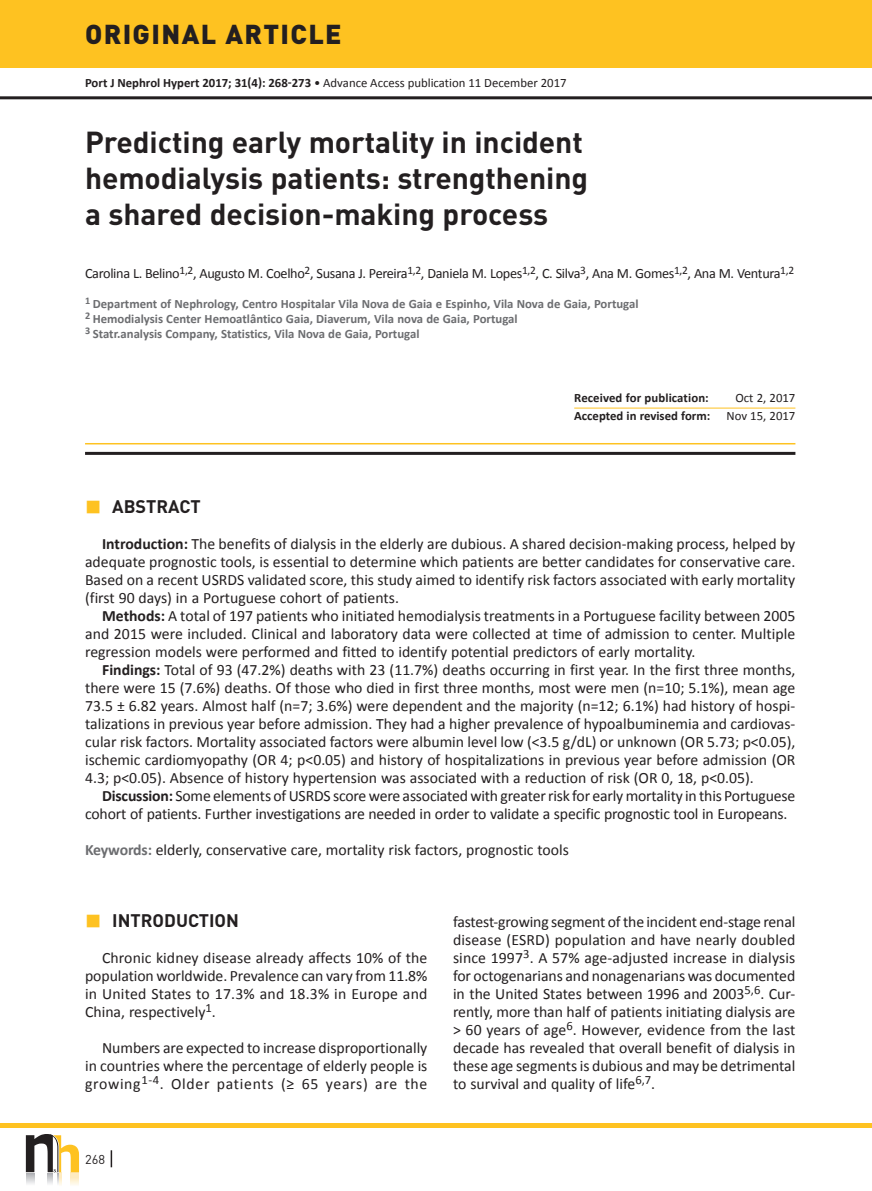
<style>
.page{position:relative;width:872px;height:1191px;background:#fff}
.page>*{position:absolute;margin:0;border:0;box-sizing:border-box;transform-origin:0 0}
.t1{font:700 30px/36px "DIN";letter-spacing:-.005em;color:#231f20}
.t2{font:900 27px "DIN";letter-spacing:.05em;color:#231f20}
.t3{font:700 18px "DIN";color:#231f20}
.t4{font:15.75px/18px "Calibri";color:#231f20;text-align:justify}
.t5{font:14.25px "Calibri";letter-spacing:-.025em;color:#231f20}
.t6{font:700 12.75px/15px "Calibri";color:#6c6d70}
.t7{font:12.75px "Calibri";color:#231f20}
.t8{font:700 12.75px "Calibri";color:#231f20}
.t9{font:12.75px "DIN";color:#231f20}
.s1{font-weight:700}
.s2{font-weight:700;color:#6c6d70}
</style>
<div class="page">
<hr style="left:0;top:96px;width:872px;height:3px;background:#231f20">
<hr style="left:0;top:1123px;width:872px;height:4px;background:#fec221">
<div style="left:0;top:0;width:872px;height:68px;background:#fec221"></div>
<svg style="left:26px;top:1134px;width:53px;height:51px"></svg>
<svg style="left:111px;top:1150px;width:1px;height:17px"></svg>
<hr style="left:85px;top:443px;width:710px;height:1px;background:#fec221">
<hr style="left:85px;top:452px;width:710px;height:3px;background:#231f20">
<hr style="left:574px;top:408px;width:221px;height:1px;background:#fec221">
<h2 class="t2" style="left:85px;top:16px;width:258px">ORIGINAL ARTICLE</h2>
<p class="t7" style="left:85px;top:75px;width:483px"><span class="s1">Port J Nephrol Hypert 2017; 31(4): 268-273</span> • Advance Access publication 11 December 2017</p>
<h1 class="t1" style="left:85px;top:123px;width:504px">Predicting early mortality in incident hemodialysis patients: strengthening a shared decision-making process</h1>
<p class="t5" style="left:85px;top:265px;width:710px">Carolina L. Belino<sup>1,2</sup>, Augusto M. Coelho<sup>2</sup>, Susana J. Pereira<sup>1,2</sup>, Daniela M. Lopes<sup>1,2</sup>, C. Silva<sup>3</sup>, Ana M. Gomes<sup>1,2</sup>, Ana M. Ventura<sup>1,2</sup></p>
<p class="t6" style="left:85px;top:296px;width:555px"><sup>1</sup> Department of Nephrology, Centro Hospitalar Vila Nova de Gaia e Espinho, Vila Nova de Gaia, Portugal<br><sup>2</sup> Hemodialysis Center Hemoatlântico Gaia, Diaverum, Vila nova de Gaia, Portugal<br><sup>3</sup> Statr.analysis Company, Statistics, Vila Nova de Gaia, Portugal</p>
<p class="t8" style="left:574px;top:390px;width:136px">Received for publication:</p>
<p class="t7" style="left:735px;top:390px;width:61px">Oct 2, 2017</p>
<p class="t8" style="left:574px;top:408px;width:137px">Accepted in revised form:</p>
<p class="t7" style="left:726px;top:408px;width:70px">Nov 15, 2017</p>
<p class="t3" style="left:112px;top:495px;width:90px">ABSTRACT</p>
<p class="t4" style="left:85px;top:534px;width:712px;text-indent:17px"><span class="s1">Introduction:</span> The benefits of dialysis in the elderly are dubious. A shared decision-‑making process, helped by adequate prognostic tools, is essential to determine which patients are better candidates for conservative care.<br>Based on a recent USRDS validated score, this study aimed to identify risk factors associated with early mortality (first 90 days) in a Portuguese cohort of patients.</p>
<p class="t4" style="left:85px;top:606px;width:712px;text-indent:17px"><span class="s1">Methods:</span> A total of 197 patients who initiated hemodialysis treatments in a Portuguese facility between 2005 and 2015 were included. Clinical and laboratory data were collected at time of admission to center. Multiple regression models were performed and fitted to identify potential predictors of early mortality.</p>
<p class="t4" style="left:85px;top:660px;width:712px;text-indent:17px"><span class="s1">Findings:</span> Total of 93 (47.2%) deaths with 23 (11.7%) deaths occurring in first year. In the first three months, there were 15 (7.6%) deaths. Of those who died in first three months, most were men (n=10; 5.1%), mean age 73.5 ± 6.82 years. Almost half (n=7; 3.6%) were dependent and the majority (n=12; 6.1%) had history of hospi&shy;talizations in previous year before admission. They had a higher prevalence of hypoalbuminemia and cardiovas&shy;cular risk factors. Mortality associated factors were albumin level low (&lt;3.5 g/dL) or unknown (OR 5.73; p&lt;0.05), ischemic cardiomyopathy (OR 4; p&lt;0.05) and history of hospitalizations in previous year before admission (OR 4.3; p&lt;0.05). Absence of history hypertension was associated with a reduction of risk (OR 0, 18, p&lt;0.05).</p>
<p class="t4" style="left:85px;top:786px;width:711px;text-indent:17px"><span class="s1">Discussion:</span> Some elements of USRDS score were associated with greater risk for early mortality in this Portuguese cohort of patients. Further investigations are needed in order to validate a specific prognostic tool in Europeans.</p>
<p class="t4" style="left:85px;top:840px;width:485px"><span class="s2">Keywords:</span> elderly, conservative care, mortality risk factors, prognostic tools</p>
<p class="t3" style="left:112px;top:909px;width:128px">INTRODUCTION</p>
<p class="t4" style="left:85px;top:948px;width:344px;text-indent:17px">Chronic kidney disease already affects 10% of the population worldwide. Prevalence can vary from 11.8% in United States to 17.3% and 18.3% in Europe and China, respectively<sup>1</sup>.</p>
<p class="t4" style="left:85px;top:1038px;width:344px;text-indent:17px">Numbers are expected to increase disproportionally in countries where the percentage of elderly people is growing<sup>1-‑4</sup>. Older patients (≥ 65 years) are the</p>
<p class="t9" style="left:85px;top:1151px;width:21px">268</p>
<p class="t4" style="left:453px;top:912px;width:344px">fastest-‑growing segment of the incident end-‑stage renal disease (ESRD) population and have nearly doubled since 1997<sup>3</sup>. A 57% age-‑adjusted increase in dialysis for octogenarians and nonagenarians was documented in the United States between 1996 and 2003<sup>5,6</sup>. Cur&shy;rently, more than half of patients initiating dialysis are &gt; 60 years of age<sup>6</sup>. However, evidence from the last decade has revealed that overall benefit of dialysis in these age segments is dubious and may be detrimental to survival and quality of life<sup>6,7</sup>.</p>
</div>
